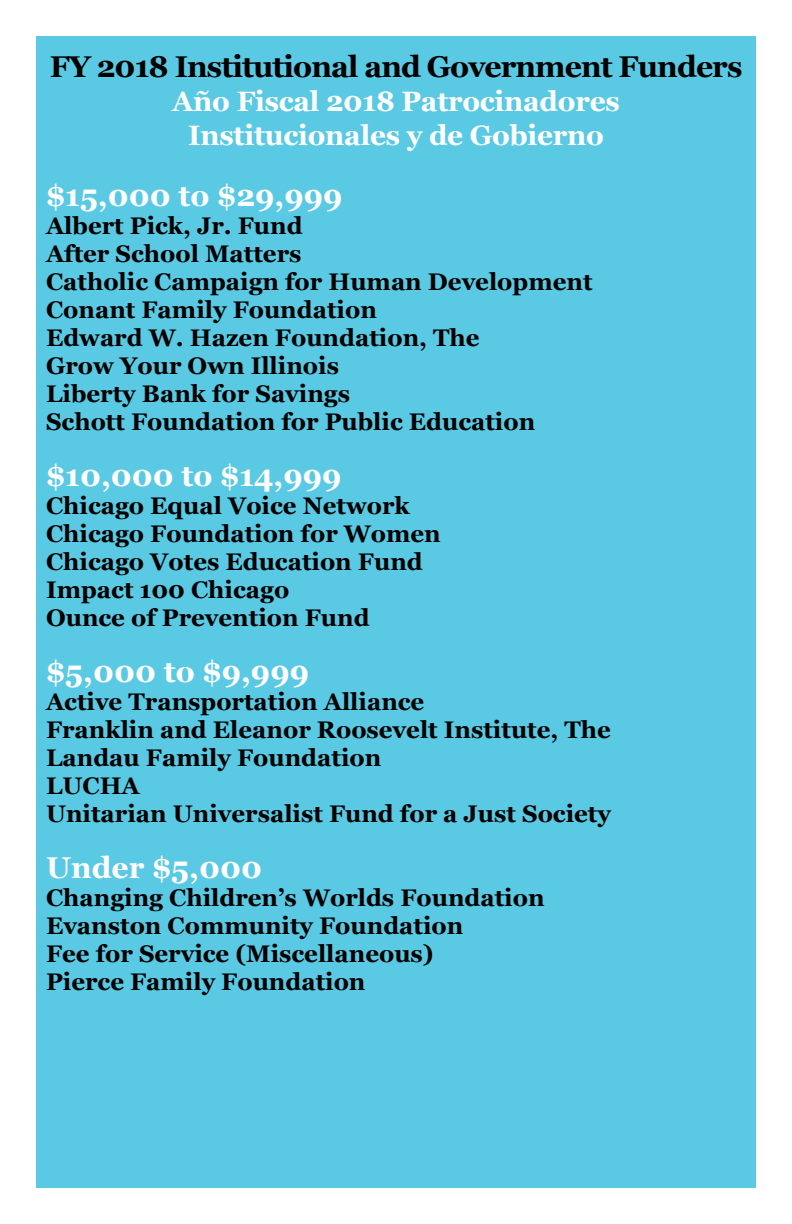
<style>
.page{position:relative;width:792px;height:1224px;background:#fff}
.page>*{position:absolute;margin:0;border:0;box-sizing:border-box;transform-origin:0 0}
.t1{font:700 30px "Georgia";color:#fefefe}
.t2{font:700 30px "Georgia";letter-spacing:-.03em;color:#000}
.t3{font:700 28px/34px "Georgia";letter-spacing:-.01em;color:#fff;text-align:center}
.t4{font:700 24px/28px "Georgia";color:#000}
</style>
<div class="page">
<div style="left:36px;top:36px;width:720px;height:1152px;background:#5ac9e3"></div>
<p class="t2" style="left:50px;top:44px;width:694px">FY 2018 Institutional and Government Funders</p>
<p class="t3" style="left:172px;top:83px;width:449px">Año Fiscal 2018 Patrocinadores<br>Institucionales y de Gobierno</p>
<p class="t1" style="left:46px;top:173px;width:298px">$15,000 to $29,999</p>
<p class="t4" style="left:46px;top:211px;width:548px">Albert Pick, Jr. Fund<br>After School Matters<br>Catholic Campaign for Human Development<br>Conant Family Foundation<br>Edward W. Hazen Foundation, The<br>Grow Your Own Illinois<br>Liberty Bank for Savings<br>Schott Foundation for Public Education</p>
<p class="t1" style="left:46px;top:453px;width:297px">$10,000 to $14,999</p>
<p class="t4" style="left:46px;top:491px;width:396px">Chicago Equal Voice Network<br>Chicago Foundation for Women<br>Chicago Votes Education Fund<br>Impact 100 Chicago<br>Ounce of Prevention Fund</p>
<p class="t1" style="left:46px;top:649px;width:265px">$5,000 to $9,999</p>
<p class="t4" style="left:46px;top:687px;width:566px">Active Transportation Alliance<br>Franklin and Eleanor Roosevelt Institute, The<br>Landau Family Foundation<br>LUCHA<br>Unitarian Universalist Fund for a Just Society</p>
<p class="t1" style="left:46px;top:845px;width:218px">Under $5,000</p>
<p class="t4" style="left:46px;top:883px;width:500px">Changing Children’s Worlds Foundation<br>Evanston Community Foundation<br>Fee for Service (Miscellaneous)<br>Pierce Family Foundation</p>
</div>
